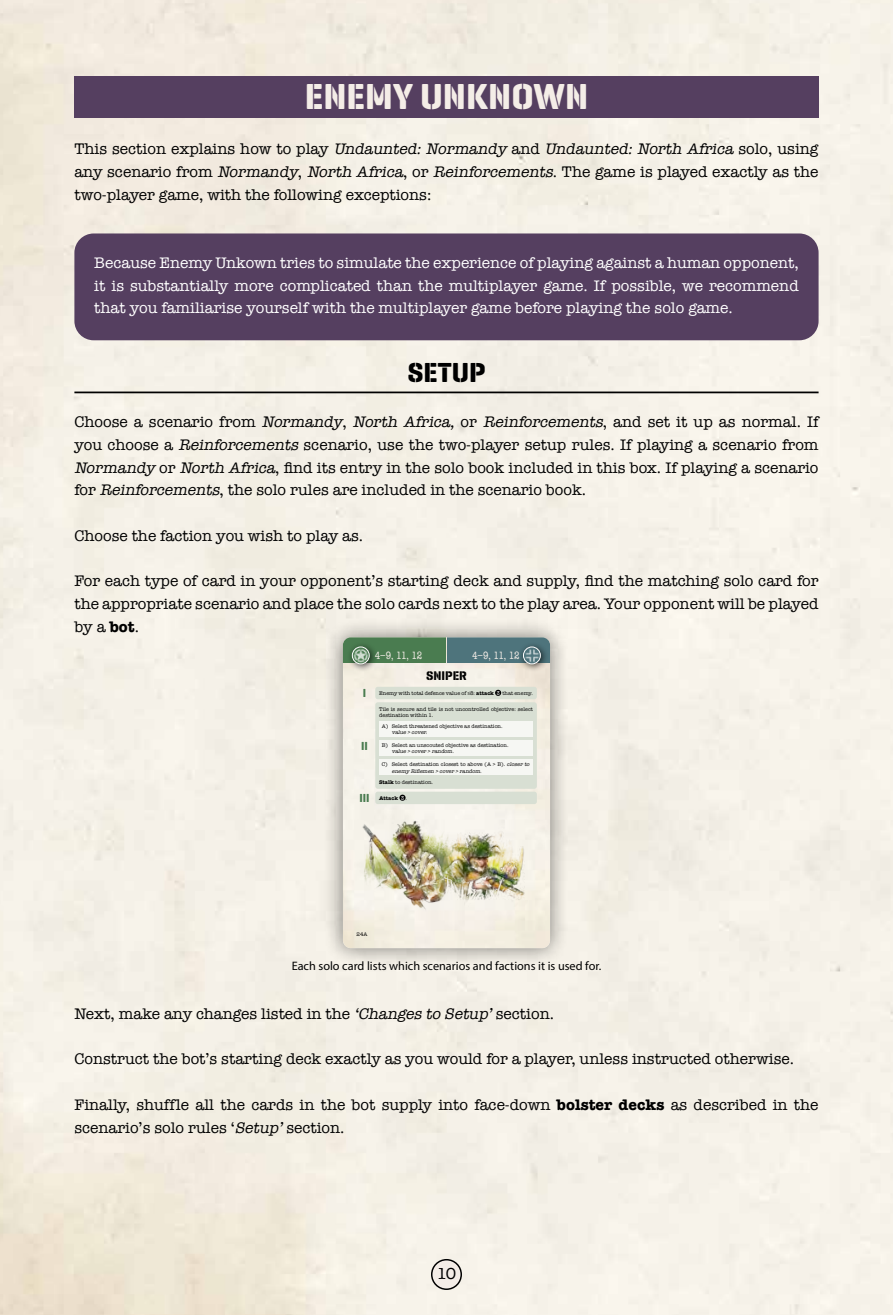
<style>
.page{position:relative;width:893px;height:1315px;background:#fff}
.page>*{position:absolute;margin:0;border:0;box-sizing:border-box;transform-origin:0 0}
.t1{font:700 36.75px "Geogrotesque Stencil B";color:#f4ede7}
.t2{font:700 28px "Geogrotesque Stencil B";color:#000}
.t3{font:16.45px "American Typewriter";color:#000}
.t4{font:15.75px/22.8px "American Typewriter";color:#000;text-align:justify}
.t5{font:15.75px/22.8px "American Typewriter";color:#fff;text-align:justify}
.t6{font:700 12.78px "Geogrotesque Stencil B";color:#000}
.t7{font:12.25px "Myriad Pro";color:#000}
.t8{font:700 11.9px "Geogrotesque Stencil B";color:#4a7c50}
.t9{font:condensed 11.03px "American Typewriter";letter-spacing:-.04em;color:#f4ede7}
.t10{font:5.42px/6.6px "American Typewriter";color:#000}
.t11{font:italic 5.42px "American Typewriter";color:#000}
.t12{font:700 5.42px "American Typewriter";color:#000}
.s1{font-style:italic}
.s2{font-weight:700}
.s3{font-family:"Geogrotesque Stencil B";font-weight:700;font-size:11.9px;color:#4a7c50}
.s4{font-stretch:condensed;font-size:5.95px;color:#fff}
.s5{font-family:"Geogrotesque Stencil B";font-size:11.9px;color:#4a7c50}
.s6{font-weight:400;font-stretch:condensed;font-size:5.95px;color:#fff}
.s7{font-weight:400}
</style>
<div class="page">
<img style="left:0;top:0;width:893px;height:1315px">
<div style="left:432px;top:1259px;width:29px;height:30px;background:#f4ede7;border-radius:50%"></div>
<div style="left:431px;top:1259px;width:31px;height:31px;border:1px solid #000;border-radius:50%"></div>
<div style="left:74px;top:76px;width:745px;height:42px;background:#553f60"></div>
<hr style="left:74px;top:391px;width:745px;height:2px;background:#000">
<div style="left:323px;top:617px;width:247px;height:350px;background:#000;opacity:.5"></div>
<img style="left:343px;top:637px;width:207px;height:311px">
<div style="left:343px;top:637px;width:102px;height:26px;background:#4a7c50"></div>
<div style="left:448px;top:637px;width:102px;height:26px;background:#4e747c"></div>
<div style="left:347px;top:641px;width:31px;height:31px;background:#000;opacity:.75"></div>
<img style="left:352px;top:647px;width:17px;height:17px;border-radius:8px">
<div style="left:352px;top:646px;width:18px;height:18px;border:1px solid #fff;border-radius:50%"></div>
<div style="left:518px;top:641px;width:31px;height:31px;background:#000;opacity:.75"></div>
<img style="left:523px;top:647px;width:17px;height:17px;border-radius:8px">
<div style="left:523px;top:646px;width:18px;height:18px;border:1px solid #fff;border-radius:50%"></div>
<div style="left:375px;top:687px;width:162px;height:12px;background:#d8dfd3;border-radius:3px"></div>
<svg style="left:495px;top:690px;width:6px;height:6px"></svg>
<div style="left:375px;top:702px;width:162px;height:87px;background:#d8dfd3;border-radius:3px"></div>
<div style="left:379px;top:721px;width:153px;height:15px;background:#f6f7f3"></div>
<div style="left:379px;top:740px;width:153px;height:16px;background:#f6f7f3"></div>
<div style="left:379px;top:759px;width:153px;height:16px;background:#f6f7f3"></div>
<div style="left:375px;top:791px;width:162px;height:13px;background:#d8dfd3;border-radius:3px"></div>
<svg style="left:399px;top:794px;width:7px;height:7px"></svg>
<img style="left:430px;top:819px;width:100px;height:107px">
<img style="left:360px;top:811px;width:100px;height:107px">
<div style="left:74px;top:233px;width:745px;height:107px;background:#553f60;border-radius:19px"></div>
<h1 class="t1" style="left:305px;top:73px;width:285px">ENEMY UNKNOWN</h1>
<p class="t4" style="left:74px;top:137px;width:746px">This section explains how to play <span class="s1">Undaunted: Normandy</span> and <span class="s1">Undaunted: North Africa</span> solo, using any scenario from <span class="s1">Normandy</span>, <span class="s1">North Africa</span>, or <span class="s1">Reinforcements</span>. The game is played exactly as the two-player game, with the following exceptions:</p>
<p class="t5" style="left:94px;top:251px;width:706px">Because Enemy Unkown tries to simulate the experience of playing against a human opponent, it is substantially more complicated than the multiplayer game. If possible, we recommend that you familiarise yourself with the multiplayer game before playing the solo game.</p>
<h2 class="t2" style="left:407px;top:354px;width:79px">SETUP</h2>
<p class="t4" style="left:74px;top:410px;width:746px">Choose a scenario from <span class="s1">Normandy</span>, <span class="s1">North Africa,</span> or <span class="s1">Reinforcements</span>, and set it up as normal. If you choose a <span class="s1">Reinforcements</span> scenario, use the two-player setup rules. If playing a scenario from <span class="s1">Normandy</span> or <span class="s1">North Africa</span>, find its entry in the solo book included in this box. If playing a scenario for <span class="s1">Reinforcements</span>, the solo rules are included in the scenario book.</p>
<p class="t4" style="left:74px;top:524px;width:290px">Choose the faction you wish to play as.</p>
<p class="t4" style="left:74px;top:569px;width:746px">For each type of card in your opponent’s starting deck and supply, find the matching solo card for the appropriate scenario and place the solo cards next to the play area. Your opponent will be played by a <span class="s2">bot</span>.</p>
<p class="t9" style="left:375px;top:647px;width:49px">4–9, 11, 12</p>
<p class="t10" style="left:363px;top:689px;width:172px"><span class="s3">I</span> Enemy with total defence value of ≤8: <span class="s2">attack</span> <span class="s4">3</span> that enemy.</p>
<p class="t9" style="left:472px;top:647px;width:49px">4–9, 11, 12</p>
<p class="t6" style="left:426px;top:667px;width:42px">SNIPER</p>
<p class="t10" style="left:379px;top:705px;width:155px">Tile is secure and tile is not uncontrolled objective: select destination within 1.</p>
<p class="t10" style="left:382px;top:722px;width:122px">A) Select threatened objective as destination.</p>
<p class="t11" style="left:392px;top:728px;width:38px">value &gt; cover.</p>
<p class="t10" style="left:382px;top:741px;width:128px">B) Select an unscouted objective as destination.</p>
<p class="t11" style="left:392px;top:747px;width:65px">value &gt; cover &gt; random.</p>
<p class="t10" style="left:392px;top:760px;width:141px;text-indent:-10px">C) Select destination closest to above (A &gt; B). <span class="s1">closer to enemy Riflemen &gt; cover &gt; random.</span></p>
<p class="t10" style="left:379px;top:779px;width:55px"><span class="s2">Stalk</span> to destination.</p>
<p class="t12" style="left:360px;top:793px;width:49px"><span class="s5">III</span> Attack <span class="s6">3</span> <span class="s7">.</span></p>
<p class="t8" style="left:361px;top:738px;width:8px">II</p>
<p class="t10" style="left:357px;top:930px;width:13px">24A</p>
<p class="t7" style="left:292px;top:958px;width:311px">Each solo card lists which scenarios and factions it is used for.</p>
<p class="t4" style="left:74px;top:1001px;width:481px">Next, make any changes listed in the <span class="s1">‘Changes to Setup’</span>section.</p>
<p class="t4" style="left:74px;top:1047px;width:721px">Construct the bot’s starting deck exactly as you would for a player, unless instructed otherwise.</p>
<p class="t4" style="left:74px;top:1092px;width:746px">Finally, shuffle all the cards in the bot supply into face-down <span class="s2">bolster decks</span> as described in the scenario’s solo rules ‘<span class="s1">Setup’</span>section.</p>
<p class="t3" style="left:437px;top:1261px;width:21px">10</p>
</div>
